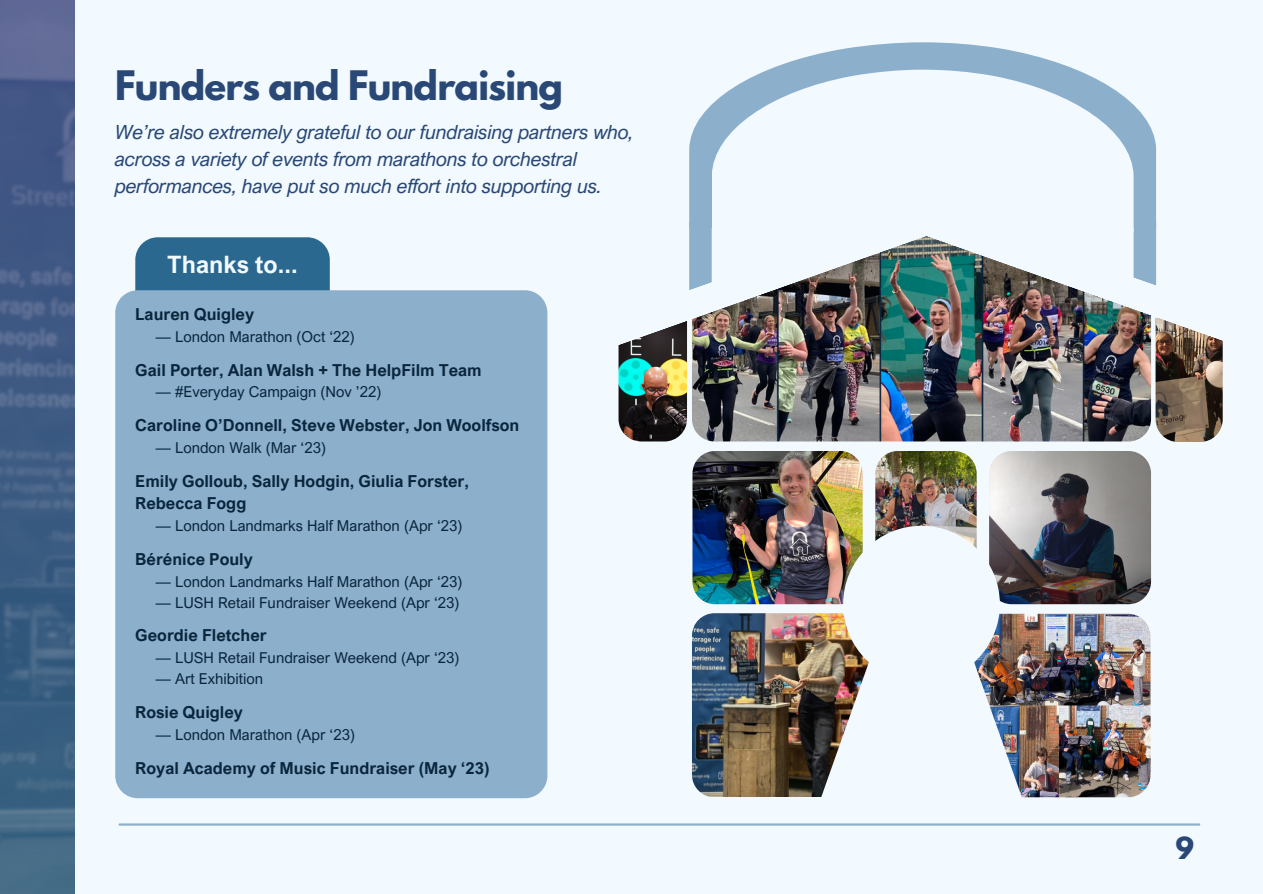
<style>
.page{position:relative;width:1263px;height:894px;background:#fff}
.page>*{position:absolute;margin:0;border:0;box-sizing:border-box;transform-origin:0 0}
.t1{font:700 36px "League Spartan";letter-spacing:-.02em;color:#2a4876}
.t2{font:700 27px "League Spartan";color:#2a4876}
.t3{font:700 24px "Arial Nova";color:#f2f9ff}
.t4{font:italic 19.5px/27px "Arial Nova";letter-spacing:-.01em;color:#2a4876}
.t5{font:700 16.5px/22.5px "Arial Nova";color:#0a263d}
.t6{font:15px "Arial Nova";color:#0a263d}
</style>
<div class="page">
<div style="left:0;top:0;width:1263px;height:893px;background:#f2f9ff"></div>
<hr style="left:120px;top:823px;width:1079px;height:2px;background:#8cafcc">
<img style="left:692px;top:613px;width:183px;height:183px;border-radius:22px">
<img style="left:967px;top:613px;width:183px;height:184px;border-radius:22px">
<img style="left:692px;top:451px;width:170px;height:153px;border-radius:22px">
<img style="left:989px;top:451px;width:162px;height:153px;border-radius:22px">
<img style="left:875px;top:451px;width:102px;height:119px;border-radius:22px">
<img style="left:692px;top:233px;width:459px;height:208px;border-radius:22px">
<div style="left:843px;top:525px;width:157px;height:157px;background:#f2f9ff;border-radius:50%"></div>
<img style="left:819px;top:658px;width:205px;height:140px">
<img style="left:618px;top:294px;width:69px;height:147px;border-radius:22px">
<svg style="left:618px;top:345px;width:300px;height:1px"></svg>
<img style="left:1155px;top:290px;width:68px;height:152px;border-radius:22px">
<svg style="left:918px;top:155px;width:305px;height:191px"></svg>
<svg style="left:689px;top:42px;width:467px;height:165px"></svg>
<img style="left:618px;top:207px;width:605px;height:138px">
<svg style="left:712px;top:70px;width:421px;height:163px"></svg>
<div style="left:135px;top:237px;width:195px;height:98px;background:#2a688f;border-radius:22px"></div>
<div style="left:115px;top:290px;width:432px;height:508px;background:#8cafcc;border-radius:22px"></div>
<svg style="left:0;top:0;width:75px;height:893px;background:#435f86"></svg>
<h1 class="t1" style="left:115px;top:67px;width:449px">Funders and Fundraising</h1>
<h3 class="t4" style="left:115px;top:118px;width:520px">We’re also extremely grateful to our fundraising partners who, across a variety of events from marathons to orchestral performances, have put so much effort into supporting us.</h3>
<h3 class="t3" style="left:167px;top:249px;width:132px">Thanks to...</h3>
<p class="t5" style="left:135px;top:302px;width:120px">Lauren Quigley</p>
<p class="t6" style="left:156px;top:327px;width:200px">— London Marathon (Oct ‘22)</p>
<p class="t5" style="left:135px;top:358px;width:348px">Gail Porter, Alan Walsh + The HelpFilm Team</p>
<p class="t6" style="left:156px;top:382px;width:227px">— #Everyday Campaign (Nov ’22)</p>
<p class="t5" style="left:135px;top:413px;width:386px">Caroline O’Donnell, Steve Webster, Jon Woolfson</p>
<p class="t6" style="left:156px;top:438px;width:172px">— London Walk (Mar ‘23)</p>
<p class="t5" style="left:135px;top:469px;width:335px">Emily Golloub, Sally Hodgin, Giulia Forster,<br>Rebecca Fogg</p>
<p class="t6" style="left:156px;top:516px;width:308px">— London Landmarks Half Marathon (Apr ‘23)</p>
<p class="t5" style="left:135px;top:547px;width:119px">Bérénice Pouly</p>
<p class="t6" style="left:156px;top:571px;width:308px">— London Landmarks Half Marathon (Apr ‘23)</p>
<p class="t6" style="left:156px;top:592px;width:305px">— LUSH Retail Fundraiser Weekend (Apr ‘23)</p>
<p class="t5" style="left:135px;top:623px;width:133px">Geordie Fletcher</p>
<p class="t6" style="left:156px;top:648px;width:305px">— LUSH Retail Fundraiser Weekend (Apr ‘23)</p>
<p class="t6" style="left:156px;top:669px;width:109px">— Art Exhibition</p>
<p class="t5" style="left:135px;top:700px;width:109px">Rosie Quigley</p>
<p class="t6" style="left:156px;top:724px;width:201px">— London Marathon (Apr ‘23)</p>
<p class="t5" style="left:135px;top:755px;width:356px">Royal Academy of Music Fundraiser (May ‘23)</p>
<h2 class="t2" style="left:1175px;top:834px;width:20px">9</h2>
</div>
